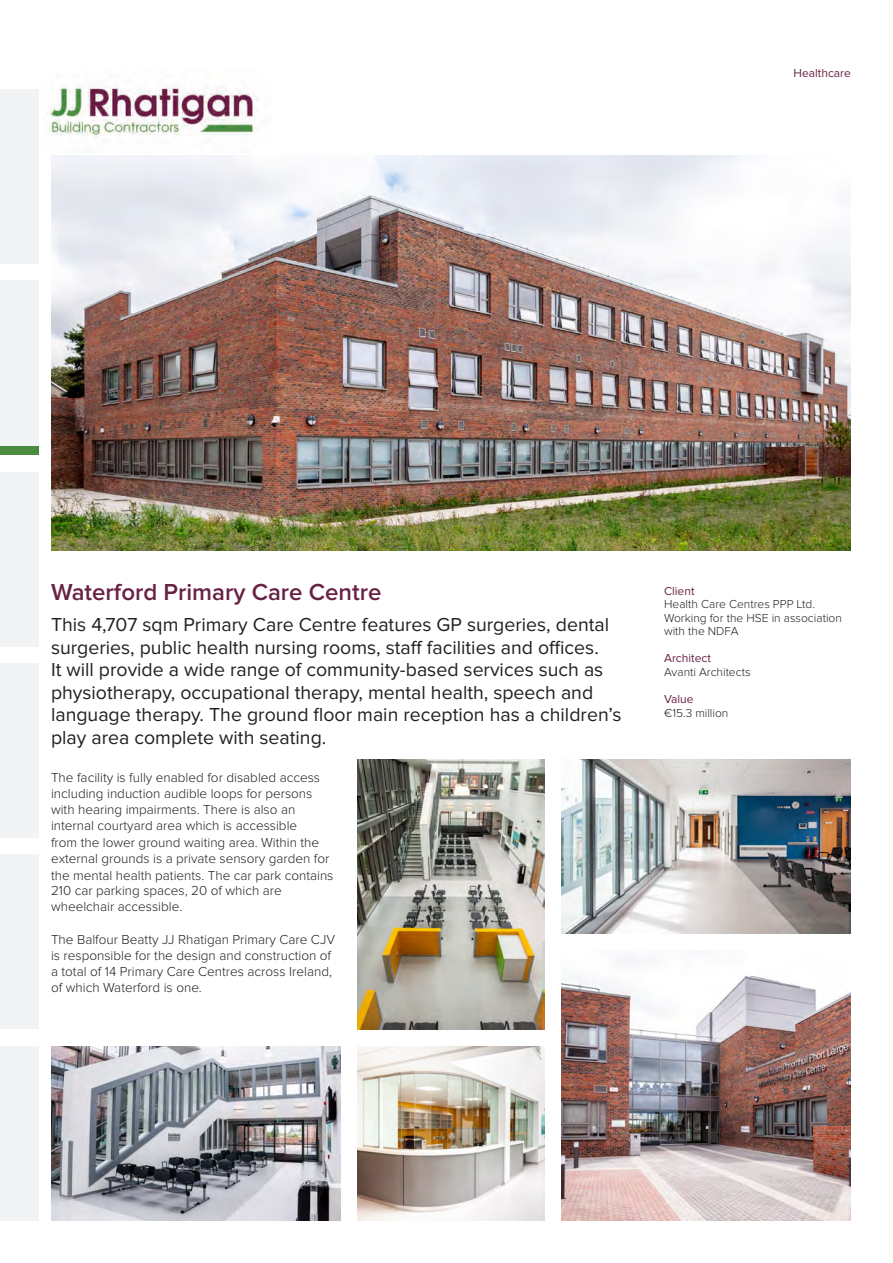
<style>
.page{position:relative;width:893px;height:1263px;background:#fff}
.page>*{position:absolute;margin:0;border:0;box-sizing:border-box;transform-origin:0 0}
.t1{font:600 24px "Proxima Nova";color:#692244}
.Intro_Paragraph{font:19.5px/22.5px "Proxima Nova";color:#231f20}
.Small_Body_Text{font:300 13.5px/16.4px "Proxima Nova";color:#231f20}
.Small_Body_Text-2{font:300 12px/13.5px "Proxima Nova";color:#231f20}
.List_Heading{font:12px "Proxima Nova";color:#692244}
</style>
<div class="page">
<div style="left:0;top:89px;width:38px;height:175px;background:#f2f3f4"></div>
<div style="left:0;top:281px;width:38px;height:174px;background:#f2f3f4"></div>
<div style="left:0;top:472px;width:38px;height:174px;background:#f2f3f4"></div>
<div style="left:0;top:663px;width:38px;height:175px;background:#f2f3f4"></div>
<div style="left:0;top:855px;width:38px;height:174px;background:#f2f3f4"></div>
<div style="left:0;top:1046px;width:38px;height:174px;background:#f2f3f4"></div>
<div style="left:0;top:446px;width:38px;height:8px;background:#4b8b3f"></div>
<img style="left:46px;top:84px;width:213px;height:57px">
<img style="left:51px;top:156px;width:799px;height:395px">
<img style="left:51px;top:1046px;width:289px;height:174px">
<img style="left:357px;top:759px;width:187px;height:270px">
<img style="left:357px;top:1046px;width:187px;height:174px">
<img style="left:561px;top:759px;width:289px;height:174px">
<img style="left:561px;top:959px;width:289px;height:261px">
<p class="List_Heading" style="left:793px;top:66px;width:59px">Healthcare</p>
<p class="t1" style="left:51px;top:578px;width:332px">Waterford Primary Care Centre</p>
<p class="Intro_Paragraph" style="left:51px;top:614px;width:572px">This 4,707 sqm Primary Care Centre features GP surgeries, dental surgeries, public health nursing rooms, staff facilities and offices.<br>It will provide a wide range of community-based services such as physiotherapy, occupational therapy, mental health, speech and language therapy. The ground floor main reception has a children’s play area complete with seating.</p>
<p class="Small_Body_Text" style="left:51px;top:769px;width:284px">The facility is fully enabled for disabled access including induction audible loops for persons with hearing impairments. There is also an internal courtyard area which is accessible<br>from the lower ground waiting area. Within the external grounds is a private sensory garden for the mental health patients. The car park contains</p>
<p class="Small_Body_Text" style="left:51px;top:883px;width:232px">210 car parking spaces, 20 of which are wheelchair accessible.</p>
<p class="Small_Body_Text" style="left:51px;top:931px;width:286px">The Balfour Beatty JJ Rhatigan Primary Care CJV is responsible for the design and construction of a total of 14 Primary Care Centres across Ireland, of which Waterford is one.</p>
<p class="List_Heading" style="left:664px;top:584px;width:32px">Client</p>
<p class="Small_Body_Text-2" style="left:664px;top:598px;width:179px">Health Care Centres PPP Ltd.<br>Working for the HSE in association with the NDFA</p>
<p class="List_Heading" style="left:664px;top:651px;width:48px">Architect</p>
<p class="Small_Body_Text-2" style="left:664px;top:665px;width:88px">Avanti Architects</p>
<p class="List_Heading" style="left:664px;top:692px;width:31px">Value</p>
<p class="Small_Body_Text-2" style="left:664px;top:707px;width:66px">€15.3 million</p>
</div>
